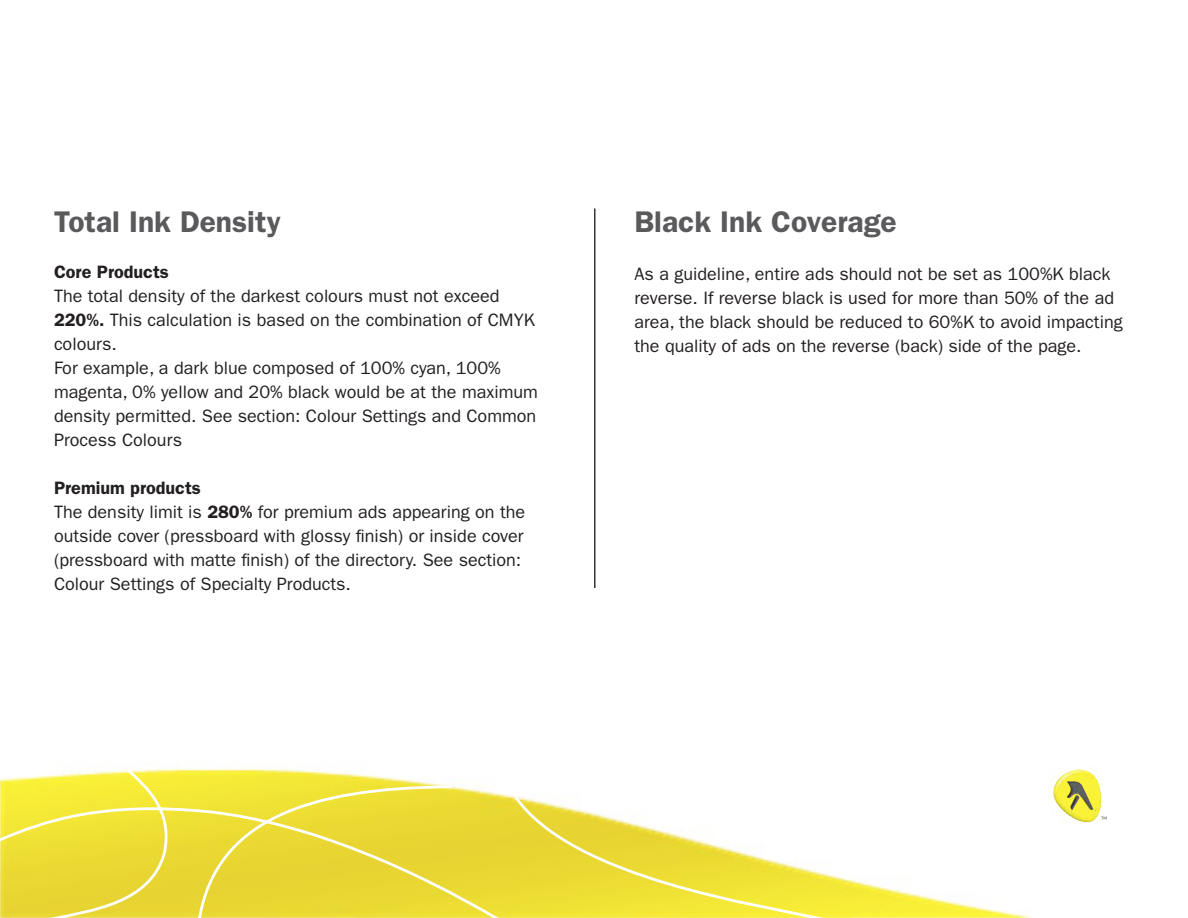
<style>
.page{position:relative;width:1188px;height:918px;background:#fff}
.page>*{position:absolute;margin:0;border:0;box-sizing:border-box;transform-origin:0 0}
.t1{font:600 30px "Franklin Gothic";color:#5a5a5d}
.t2{font:18px/24px "Franklin Gothic";color:#231f20}
.t3{font:600 18px "Franklin Gothic";color:#231f20}
.s1{font-weight:600}
</style>
<div class="page">
<img style="left:828px;top:874px;width:203px;height:44px">
<svg style="left:0;top:768px;width:828px;height:150px"></svg>
<svg style="left:1053px;top:769px;width:54px;height:56px"></svg>
<hr style="left:594px;top:208px;width:2px;height:380px;background:#363536">
<p class="t1" style="left:54px;top:204px;width:228px">Total Ink Density</p>
<p class="t3" style="left:54px;top:261px;width:116px">Core Products</p>
<p class="t2" style="left:54px;top:284px;width:482px">The total density of the darkest colours must not exceed<br><span class="s1">220%.</span> This calculation is based on the combination of CMYK colours.</p>
<p class="t2" style="left:54px;top:356px;width:448px">For example, a dark blue composed of 100% cyan, 100%</p>
<p class="t2" style="left:54px;top:380px;width:486px;text-align:justify">magenta, 0% yellow and 20% black would be at the maximum density permitted. See section: Colour Settings and Common Process Colours</p>
<p class="t3" style="left:54px;top:477px;width:148px">Premium products</p>
<p class="t2" style="left:54px;top:500px;width:473px">The density limit is <span class="s1">280%</span> for premium ads appearing on the outside cover (pressboard with glossy finish) or inside cover (pressboard with matte finish) of the directory. See section:<br>Colour Settings of Specialty Products.</p>
<p class="t1" style="left:634px;top:204px;width:264px">Black Ink Coverage</p>
<p class="t2" style="left:634px;top:262px;width:478px">As a guideline, entire ads should not be set as 100%K black</p>
<p class="t2" style="left:634px;top:286px;width:490px">reverse. If reverse black is used for more than 50% of the ad area, the black should be reduced to 60%K to avoid impacting the quality of ads on the reverse (back) side of the page.</p>
</div>
